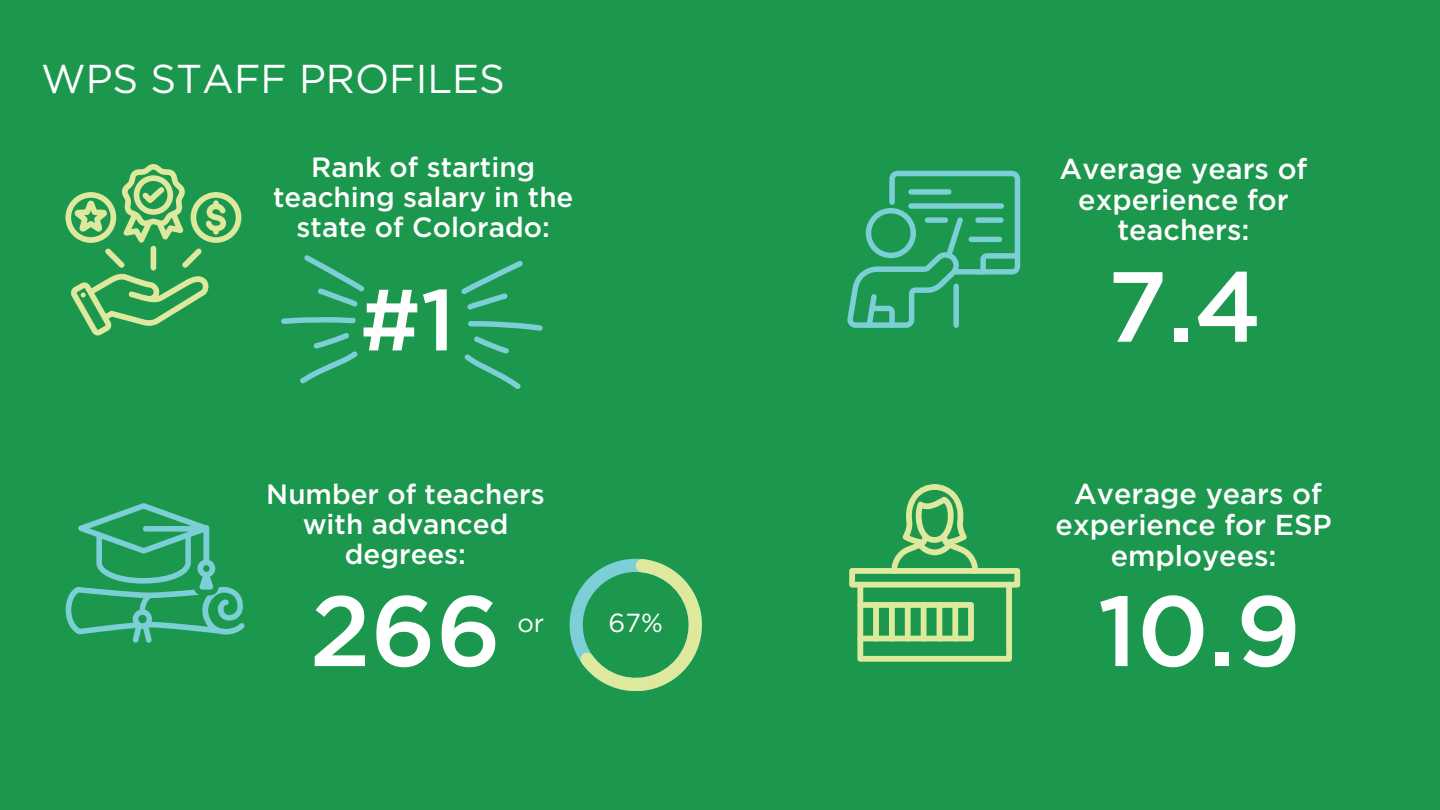
<style>
.page{position:relative;width:1440px;height:810px;background:#1b984d}
.page>*{position:absolute;margin:0;border:0;box-sizing:border-box;transform-origin:0 0}
.t1{font:500 99.4px "Gotham";color:#fff}
.t2{font:500 86.6px "Gotham";color:#fff}
.t3{font:40.3px "Gotham";color:#fff}
.t4{font:500 28.8px/30.8px "Gotham";color:#fff;text-align:center}
.t5{font:500 27.9px/30px "Gotham";color:#fff;text-align:center}
.t6{font:26.1px "Gotham";color:#fff}
.t7{font:25.6px "Gotham";color:#fff}
</style>
<div class="page">
<svg style="left:570px;top:559px;width:132px;height:132px"></svg>
<svg style="left:65px;top:503px;width:180px;height:140px"></svg>
<svg style="left:847px;top:171px;width:173px;height:157px"></svg>
<svg style="left:849px;top:484px;width:171px;height:178px"></svg>
<svg style="left:65px;top:164px;width:176px;height:171px"></svg>
<svg style="left:461px;top:261px;width:62px;height:49px"></svg>
<svg style="left:304px;top:255px;width:61px;height:52px"></svg>
<svg style="left:281px;top:317px;width:75px;height:7px"></svg>
<svg style="left:464px;top:321px;width:79px;height:68px"></svg>
<svg style="left:300px;top:333px;width:58px;height:51px"></svg>
<h3 class="t3" style="left:41px;top:53px;width:465px">WPS STAFF PROFILES</h3>
<p class="t5" style="left:273px;top:152px;width:302px">Rank of starting teaching salary in the state of Colorado:</p>
<h2 class="t2" style="left:360px;top:263px;width:96px">#1</h2>
<p class="t5" style="left:266px;top:479px;width:280px">Number of teachers with advanced degrees:</p>
<h1 class="t1" style="left:310px;top:566px;width:193px">266</h1>
<p class="t7" style="left:517px;top:607px;width:28px">or</p>
<p class="t6" style="left:609px;top:606px;width:56px">67%</p>
<p class="t4" style="left:1060px;top:153px;width:249px">Average years of experience for teachers:</p>
<h1 class="t1" style="left:1107px;top:242px;width:156px">7.4</h1>
<p class="t4" style="left:1056px;top:478px;width:278px">Average years of experience for ESP employees:</p>
<h1 class="t1" style="left:1098px;top:566px;width:205px">10.9</h1>
</div>
